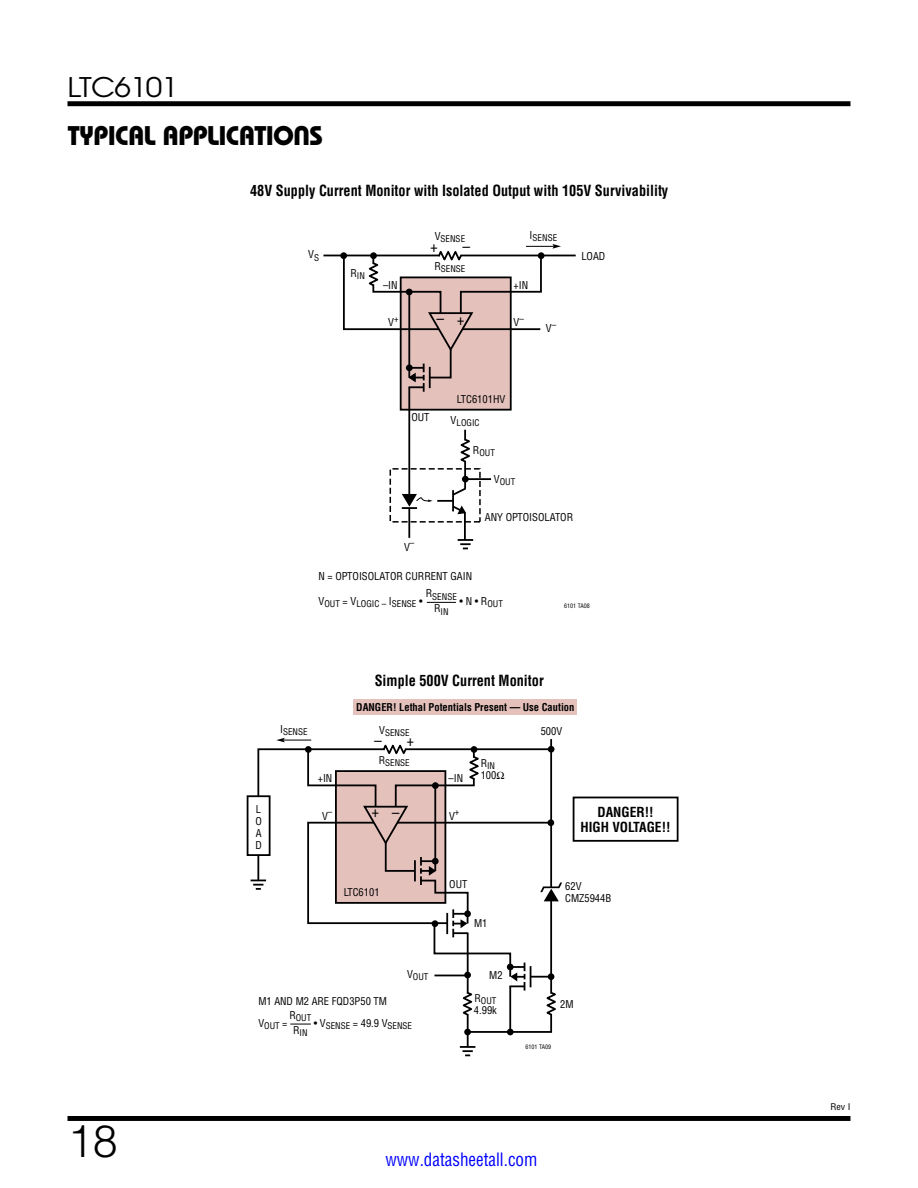
<style>
.page{position:relative;width:918px;height:1188px;background:#fff}
.page>*{position:absolute;margin:0;border:0;box-sizing:border-box;transform-origin:0 0}
.t1{font:300 45px "Helvetica";color:#000}
.t2{font:27px "Linear Bauhaus";letter-spacing:-.02em;color:#000}
.t3{font:27px "Avant Garde";letter-spacing:-.025em;color:#000;scale:1.1 1}
.t4{font:18px "Linear Helv Cond";color:#00f;scale:.95 1}
.t5{font:700 15px "Linear Helv Cond";color:#000;scale:.95 1}
.t6{font:700 13.5px/15px "Linear Helv Cond";color:#000;text-align:center}
.t7{font:10.65px "Linear Helv Cond";color:#000}
.t8{font:10.5px/12px "Linear Helv Cond";color:#000;text-align:justify}
.t9{font:700 10.5px "Linear Helv Cond";color:#000}
.t10{font:9px/15.1px "Linear Helv Cond";color:#000;text-align:center}
.t11{font:9px "Linear Helv Cond";color:#000;scale:1.1 1}
.t12{font:6px "Linear Helv Cond";color:#000}
</style>
<div class="page">
<div style="left:68px;top:101px;width:782px;height:5px;background:#000"></div>
<div style="left:68px;top:1116px;width:782px;height:5px;background:#000"></div>
<hr style="left:464px;top:513px;width:2px;height:29px;background:#000">
<hr style="left:464px;top:430px;width:2px;height:59px;background:#000">
<hr style="left:323px;top:255px;width:253px;height:1px;background:#000">
<hr style="left:465px;top:478px;width:26px;height:2px;background:#000">
<div style="left:401px;top:277px;width:110px;height:133px;background:#e5c1bc"></div>
<div style="left:400px;top:277px;width:112px;height:134px;border:2px solid #000"></div>
<div style="left:462px;top:476px;width:7px;height:7px;background:#000;border-radius:50%"></div>
<hr style="left:408px;top:292px;width:2px;height:246px;background:#000">
<div style="left:463px;top:540px;width:5px;height:10px;background:#a6a6a6"></div>
<svg style="left:458px;top:539px;width:15px;height:10px"></svg>
<svg style="left:460px;top:437px;width:10px;height:27px"></svg>
<svg style="left:427px;top:602px;width:29px;height:1px"></svg>
<div style="left:390px;top:468px;width:91px;height:55px;border:2px dashed #000"></div>
<svg style="left:402px;top:486px;width:64px;height:29px"></svg>
<div style="left:247px;top:795px;width:24px;height:61px;border:2px solid #000"></div>
<div style="left:354px;top:699px;width:223px;height:16px;background:#e5c1bc"></div>
<div style="left:573px;top:797px;width:106px;height:45px;border:2px solid #000"></div>
<svg style="left:342px;top:244px;width:219px;height:148px"></svg>
<svg style="left:251px;top:737px;width:311px;height:319px"></svg>
<h2 class="t3" style="left:67px;top:70px;width:102px">LTC6101</h2>
<h2 class="t2" style="left:68px;top:119px;width:257px">TYPICAL APPLICATIONS</h2>
<h3 class="t5" style="left:250px;top:181px;width:442px">48V Supply Current Monitor with Isolated Output with 105V Survivability</h3>
<p class="t7" style="left:308px;top:248px;width:12px">V<sub>S</sub></p>
<p class="t10" style="left:350px;top:268px;width:16px"><sup>R</sup>IN</p>
<p class="t10" style="left:435px;top:232px;width:32px"><sup>V</sup>SENSE</p>
<p class="t10" style="left:434px;top:261px;width:33px"><sup>R</sup>SENSE</p>
<p class="t10" style="left:530px;top:230px;width:29px"><sup>I</sup>SENSE</p>
<p class="t7" style="left:383px;top:279px;width:16px">–IN</p>
<p class="t7" style="left:514px;top:279px;width:16px">+IN</p>
<p class="t7" style="left:388px;top:316px;width:12px">V<sup>+</sup></p>
<p class="t7" style="left:514px;top:316px;width:12px">V<sup>–</sup></p>
<p class="t7" style="left:546px;top:322px;width:12px">V<sup>–</sup></p>
<p class="t7" style="left:581px;top:249px;width:26px">LOAD</p>
<p class="t7" style="left:411px;top:410px;width:20px">OUT</p>
<p class="t7" style="left:404px;top:540px;width:12px">V<sup>–</sup></p>
<p class="t7" style="left:457px;top:392px;width:50px">LTC6101HV</p>
<p class="t10" style="left:451px;top:416px;width:30px"><sup>V</sup>LOGIC</p>
<p class="t10" style="left:473px;top:445px;width:24px"><sup>R</sup>OUT</p>
<p class="t10" style="left:494px;top:474px;width:23px"><sup>V</sup>OUT</p>
<p class="t7" style="left:485px;top:510px;width:90px">ANY OPTOISOLATOR</p>
<p class="t7" style="left:319px;top:569px;width:155px">N = OPTOISOLATOR CURRENT GAIN</p>
<p class="t10" style="left:426px;top:589px;width:33px"><sup>R</sup>SENSE<br><sup>R</sup>IN</p>
<p class="t10" style="left:319px;top:596px;width:106px"><sup>V</sup>OUT <sup>=</sup> <sup>V</sup>LOGIC – <sup>I</sup>SENSE <sup>•</sup></p>
<p class="t7" style="left:460px;top:594px;width:45px">• N • R<sub>OUT</sub></p>
<p class="t12" style="left:564px;top:602px;width:27px">6101 TA08</p>
<h3 class="t5" style="left:375px;top:671px;width:179px">Simple 500V Current Monitor</h3>
<p class="t8" style="left:255px;top:803px;width:8px">L O A D</p>
<p class="t10" style="left:280px;top:724px;width:29px"><sup>I</sup>SENSE</p>
<p class="t9" style="left:356px;top:701px;width:220px">DANGER! Lethal Potentials Present — Use Caution</p>
<p class="t10" style="left:379px;top:725px;width:32px"><sup>V</sup>SENSE</p>
<p class="t10" style="left:379px;top:755px;width:32px"><sup>R</sup>SENSE</p>
<p class="t8" style="left:318px;top:772px;width:16px">+IN</p>
<p class="t8" style="left:449px;top:772px;width:16px">–IN</p>
<p class="t10" style="left:481px;top:758px;width:16px"><sup>R</sup>IN</p>
<p class="t8" style="left:481px;top:769px;width:25px">100Ω</p>
<p class="t8" style="left:541px;top:725px;width:23px">500V</p>
<p class="t8" style="left:322px;top:810px;width:12px">V<sup>–</sup></p>
<p class="t8" style="left:449px;top:810px;width:12px">V<sup>+</sup></p>
<h3 class="t6" style="left:581px;top:804px;width:92px">DANGER!!<br>HIGH VOLTAGE!!</h3>
<p class="t8" style="left:344px;top:886px;width:37px">LTC6101</p>
<p class="t10" style="left:407px;top:970px;width:23px"><sup>V</sup>OUT</p>
<p class="t8" style="left:449px;top:878px;width:20px">OUT</p>
<p class="t8" style="left:474px;top:917px;width:15px">M1</p>
<p class="t8" style="left:489px;top:969px;width:15px">M2</p>
<p class="t8" style="left:565px;top:880px;width:48px">62V<br>CMZ5944B</p>
<h1 class="t1" style="left:68px;top:1113px;width:52px">18</h1>
<p class="t8" style="left:258px;top:995px;width:130px">M1 AND M2 ARE FQD3P50 TM</p>
<p class="t10" style="left:289px;top:1010px;width:23px"><sup>R</sup>OUT<br><sup>R</sup>IN</p>
<p class="t10" style="left:258px;top:1018px;width:31px"><sup>V</sup>OUT <sup>=</sup></p>
<p class="t10" style="left:314px;top:1018px;width:100px"><sup>•</sup> <sup>V</sup>SENSE <sup>=</sup> <sup>49.9</sup> <sup>V</sup>SENSE</p>
<p class="t10" style="left:474px;top:993px;width:23px"><sup>R</sup>OUT</p>
<p class="t8" style="left:474px;top:1004px;width:25px">4.99k</p>
<p class="t8" style="left:560px;top:998px;width:15px">2M</p>
<p class="t12" style="left:526px;top:1043px;width:27px">6101 TA09</p>
<h3 class="t4" style="left:385px;top:1149px;width:161px">www.datasheetall.com</h3>
<p class="t11" style="left:830px;top:1102px;width:20px">Rev I</p>
</div>
